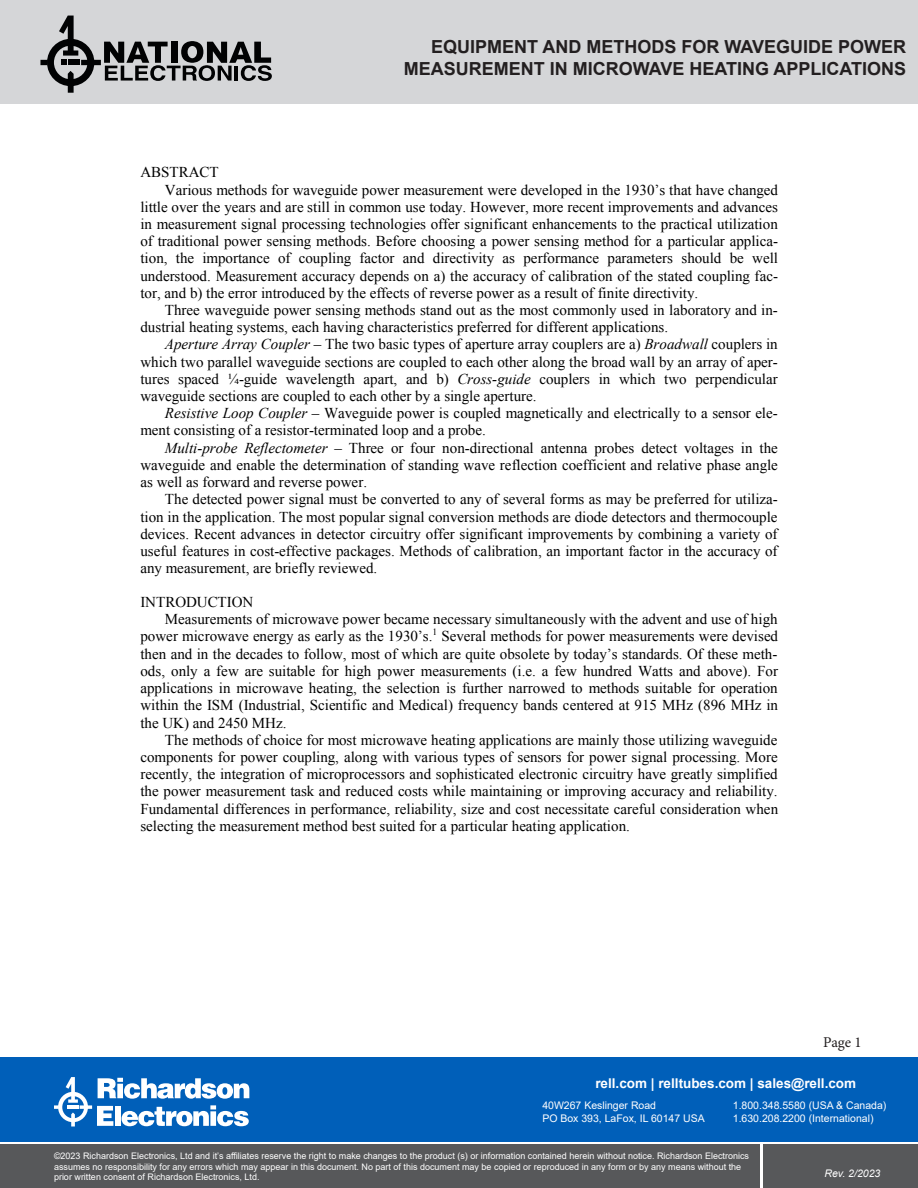
<style>
.page{position:relative;width:918px;height:1188px;background:#fff}
.page>*{position:absolute;margin:0;border:0;box-sizing:border-box;transform-origin:0 0}
.t1{font:700 18px/22.5px "Arial";color:#231f20;text-align:right}
.t2{font:15px "Times New Roman";color:#000}
.t3{font:15px "Minion Pro";color:#231f20}
.t4{font:700 13.5px "Arial";color:#fff}
.t5{font:10.5px "Arial";color:#fff}
.t6{font:italic 10.5px "Arial";color:#fff}
.t7{font:9.45px "Times New Roman";color:#000}
.t8{font:9px/10.5px "Arial";color:#fff}
.s1{font-style:italic}
</style>
<div class="page">
<div style="left:0;top:1057px;width:918px;height:85px;background:#005fb9"></div>
<div style="left:0;top:1145px;width:759px;height:43px;background:#57585a"></div>
<div style="left:764px;top:1145px;width:154px;height:43px;background:#57585a"></div>
<svg style="left:54px;top:1077px;width:195px;height:49px"></svg>
<div style="left:0;top:0;width:918px;height:104px;background:#d5d6d8"></div>
<svg style="left:40px;top:16px;width:232px;height:77px"></svg>
<p class="t2" style="left:312px;top:25px;width:296px">IN MICROWAVE HEATING APPLICATIONS</p>
<p class="t1" style="left:404px;top:35px;width:504px">EQUIPMENT AND METHODS FOR WAVEGUIDE POWER<br>MEASUREMENT IN MICROWAVE HEATING APPLICATIONS</p>
<p class="t2" style="left:140px;top:162px;width:80px">ABSTRACT</p>
<p class="t2" style="left:165px;top:179px;width:615px">Various methods for waveguide power measurement were developed in the 1930’s that have changed</p>
<p class="t2" style="left:140px;top:197px;width:639px">little over the years and are still in common use today. However, more recent improvements and advances</p>
<p class="t2" style="left:140px;top:214px;width:639px">in measurement signal processing technologies offer significant enhancements to the practical utilization</p>
<p class="t2" style="left:140px;top:231px;width:639px">of traditional power sensing methods. Before choosing a power sensing method for a particular applica-</p>
<p class="t2" style="left:140px;top:248px;width:639px">tion, the importance of coupling factor and directivity as performance parameters should be well</p>
<p class="t2" style="left:140px;top:266px;width:639px">understood. Measurement accuracy depends on a) the accuracy of calibration of the stated coupling fac-</p>
<p class="t2" style="left:140px;top:283px;width:559px">tor, and b) the error introduced by the effects of reverse power as a result of finite directivity.</p>
<p class="t2" style="left:165px;top:300px;width:615px">Three waveguide power sensing methods stand out as the most commonly used in laboratory and in-</p>
<p class="t2" style="left:140px;top:317px;width:529px">dustrial heating systems, each having characteristics preferred for different applications.</p>
<p class="t2" style="left:165px;top:334px;width:614px"><span class="s1">Aperture Array Coupler</span> – The two basic types of aperture array couplers are a) <span class="s1">Broadwall</span> couplers in</p>
<p class="t2" style="left:140px;top:352px;width:639px">which two parallel waveguide sections are coupled to each other along the broad wall by an array of aper-</p>
<p class="t2" style="left:140px;top:369px;width:639px">tures spaced ¼-guide wavelength apart, and b) <span class="s1">Cross-guide</span> couplers in which two perpendicular</p>
<p class="t2" style="left:140px;top:386px;width:398px">waveguide sections are coupled to each other by a single aperture.</p>
<p class="t2" style="left:165px;top:403px;width:615px"><span class="s1">Resistive Loop Coupler</span> – Waveguide power is coupled magnetically and electrically to a sensor ele-</p>
<p class="t2" style="left:140px;top:420px;width:347px">ment consisting of a resistor-terminated loop and a probe.</p>
<p class="t2" style="left:165px;top:438px;width:614px"><span class="s1">Multi-probe Reflectometer</span> – Three or four non-directional antenna probes detect voltages in the</p>
<p class="t2" style="left:140px;top:455px;width:639px">waveguide and enable the determination of standing wave reflection coefficient and relative phase angle</p>
<p class="t2" style="left:140px;top:472px;width:228px">as well as forward and reverse power.</p>
<p class="t2" style="left:165px;top:489px;width:614px">The detected power signal must be converted to any of several forms as may be preferred for utiliza-</p>
<p class="t2" style="left:140px;top:506px;width:639px">tion in the application. The most popular signal conversion methods are diode detectors and thermocouple</p>
<p class="t2" style="left:140px;top:524px;width:639px">devices. Recent advances in detector circuitry offer significant improvements by combining a variety of</p>
<p class="t2" style="left:140px;top:541px;width:639px">useful features in cost-effective packages. Methods of calibration, an important factor in the accuracy of</p>
<p class="t2" style="left:140px;top:558px;width:239px">any measurement, are briefly reviewed.</p>
<p class="t2" style="left:140px;top:592px;width:115px">INTRODUCTION</p>
<p class="t2" style="left:165px;top:609px;width:614px">Measurements of microwave power became necessary simultaneously with the advent and use of high</p>
<p class="t2" style="left:140px;top:626px;width:294px">power microwave energy as early as the 1930’s.</p>
<p class="t7" style="left:433px;top:625px;width:6px">1</p>
<p class="t2" style="left:442px;top:626px;width:338px">Several methods for power measurements were devised</p>
<p class="t2" style="left:140px;top:643px;width:639px">then and in the decades to follow, most of which are quite obsolete by today’s standards. Of these meth-</p>
<p class="t2" style="left:140px;top:661px;width:639px">ods, only a few are suitable for high power measurements (i.e. a few hundred Watts and above). For</p>
<p class="t2" style="left:140px;top:678px;width:639px">applications in microwave heating, the selection is further narrowed to methods suitable for operation</p>
<p class="t2" style="left:140px;top:695px;width:639px">within the ISM (Industrial, Scientific and Medical) frequency bands centered at 915 MHz (896 MHz in</p>
<p class="t2" style="left:140px;top:712px;width:148px">the UK) and 2450 MHz.</p>
<p class="t2" style="left:165px;top:730px;width:614px">The methods of choice for most microwave heating applications are mainly those utilizing waveguide</p>
<p class="t2" style="left:140px;top:747px;width:639px">components for power coupling, along with various types of sensors for power signal processing. More</p>
<p class="t2" style="left:140px;top:764px;width:639px">recently, the integration of microprocessors and sophisticated electronic circuitry have greatly simplified</p>
<p class="t2" style="left:140px;top:781px;width:639px">the power measurement task and reduced costs while maintaining or improving accuracy and reliability.</p>
<p class="t2" style="left:140px;top:798px;width:639px">Fundamental differences in performance, reliability, size and cost necessitate careful consideration when</p>
<p class="t2" style="left:140px;top:816px;width:491px">selecting the measurement method best suited for a particular heating application.</p>
<p class="t3" style="left:823px;top:1032px;width:40px">Page 1</p>
<p class="t4" style="left:595px;top:1074px;width:262px">rell.com | relltubes.com | sales@rell.com</p>
<p class="t5" style="left:542px;top:1099px;width:115px">40W267 Keslinger Road</p>
<p class="t5" style="left:733px;top:1099px;width:155px">1.800.348.5580 (USA &amp; Canada)</p>
<p class="t5" style="left:542px;top:1111px;width:164px">PO Box 393, LaFox, IL 60147 USA</p>
<p class="t5" style="left:733px;top:1111px;width:142px">1.630.208.2200 (International)</p>
<p class="t8" style="left:54px;top:1151px;width:697px">©2023 Richardson Electronics, Ltd and it’s affiliates reserve the right to make changes to the product (s) or information contained herein without notice. Richardson Electronics assumes no responsibility for any errors which may appear in this document. No part of this document may be copied or reproduced in any form or by any means without the prior written consent of Richardson Electronics, Ltd.</p>
<p class="t6" style="left:825px;top:1167px;width:57px">Rev. 2/2023</p>
</div>
